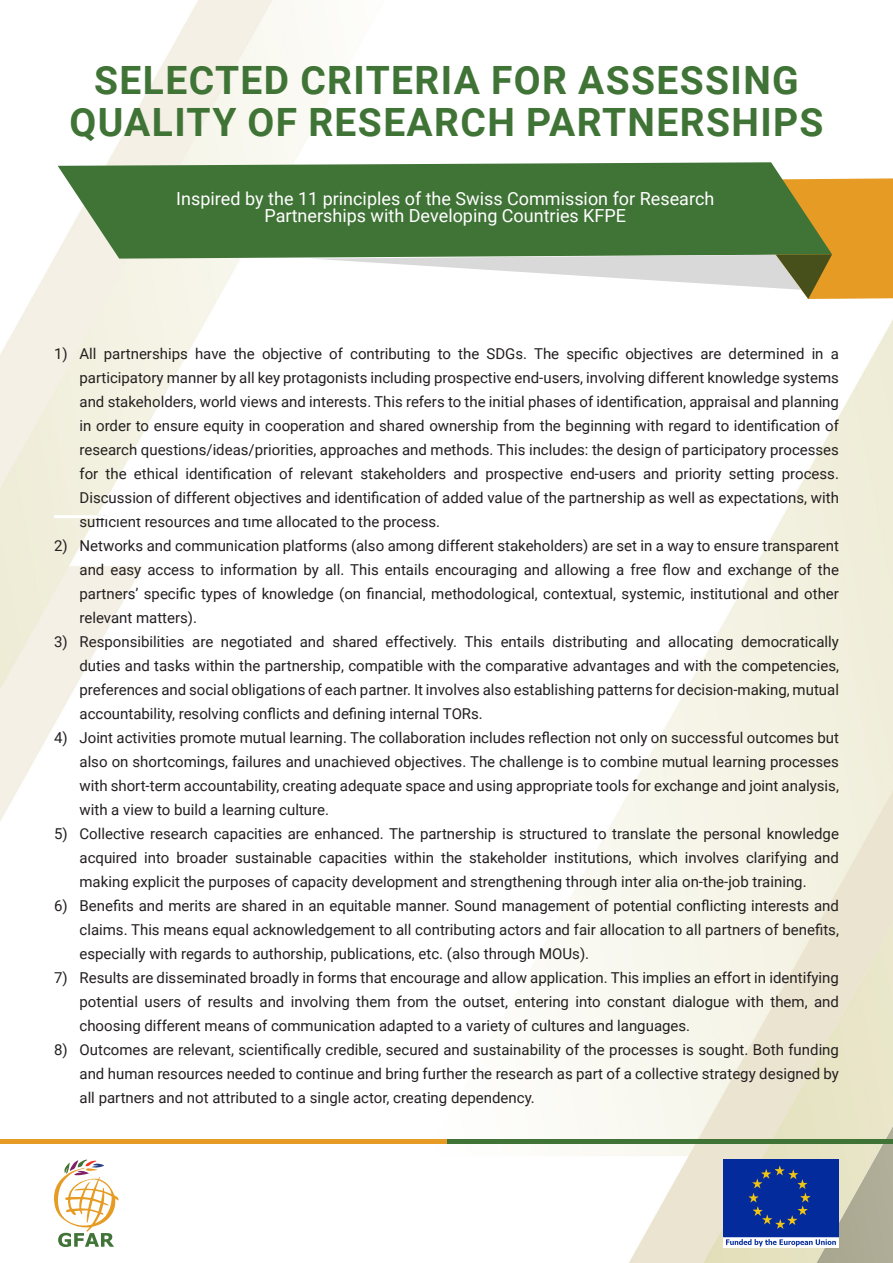
<style>
.page{position:relative;width:893px;height:1263px;background:#fff}
.page>*{position:absolute;margin:0;border:0;box-sizing:border-box;transform-origin:0 0}
.t1{font:700 39px/42px "Roboto";letter-spacing:.035em;color:#407336;text-align:center}
.t2{font:18px/17.7px "Roboto";color:#fff;text-align:center}
.t3{font:15px/24px "Roboto";color:#231f20;text-align:justify}
</style>
<div class="page">
<img style="left:0;top:0;width:893px;height:1263px">
<svg style="left:54px;top:1160px;width:64px;height:87px"></svg>
<hr style="left:0;top:1140px;width:447px;height:4px;background:#e69c24">
<hr style="left:447px;top:1140px;width:446px;height:4px;background:#407336">
<img style="left:723px;top:1160px;width:116px;height:87px">
<hr style="left:54px;top:515px;width:198px;height:3px;background:#fff">
<svg style="left:58px;top:162px;width:774px;height:97px;background:#5f8955"></svg>
<svg style="left:310px;top:178px;width:583px;height:121px"></svg>
<p class="t1" style="left:69px;top:57px;width:756px">SELECTED CRITERIA FOR ASSESSING<br>QUALITY OF RESEARCH PARTNERSHIPS</p>
<p class="t2" style="left:176px;top:189px;width:540px">Inspired by the 11 principles of the Swiss Commission for Research<br>Partnerships with Developing Countries KFPE</p>
<p class="t3" style="left:80px;top:341px;width:761px;text-indent:-26px">1) All partnerships have the objective of contributing to the SDGs. The specific objectives are determined in a participatory manner by all key protagonists including prospective end-users, involving different knowledge systems and stakeholders, world views and interests. This refers to the initial phases of identification, appraisal and planning in order to ensure equity in cooperation and shared ownership from the beginning with regard to identification of research questions/ideas/priorities, approaches and methods. This includes: the design of participatory processes for the ethical identification of relevant stakeholders and prospective end-users and priority setting process.<br>Discussion of different objectives and identification of added value of the partnership as well as expectations, with sufficient resources and time allocated to the process.</p>
<p class="t3" style="left:80px;top:533px;width:761px;text-indent:-26px">2) Networks and communication platforms (also among different stakeholders) are set in a way to ensure transparent and easy access to information by all. This entails encouraging and allowing a free flow and exchange of the partners’ specific types of knowledge (on financial, methodological, contextual, systemic, institutional and other relevant matters).</p>
<p class="t3" style="left:80px;top:629px;width:761px;text-indent:-26px">3) Responsibilities are negotiated and shared effectively. This entails distributing and allocating democratically duties and tasks within the partnership, compatible with the comparative advantages and with the competencies, preferences and social obligations of each partner. It involves also establishing patterns for decision-making, mutual accountability, resolving conflicts and defining internal TORs.</p>
<p class="t3" style="left:80px;top:725px;width:761px;text-indent:-26px">4) Joint activities promote mutual learning. The collaboration includes reflection not only on successful outcomes but also on shortcomings, failures and unachieved objectives. The challenge is to combine mutual learning processes with short-term accountability, creating adequate space and using appropriate tools for exchange and joint analysis, with a view to build a learning culture.</p>
<p class="t3" style="left:80px;top:821px;width:761px;text-indent:-26px">5) Collective research capacities are enhanced. The partnership is structured to translate the personal knowledge acquired into broader sustainable capacities within the stakeholder institutions, which involves clarifying and making explicit the purposes of capacity development and strengthening through inter alia on-the-job training.</p>
<p class="t3" style="left:80px;top:893px;width:761px;text-indent:-26px">6) Benefits and merits are shared in an equitable manner. Sound management of potential conflicting interests and claims. This means equal acknowledgement to all contributing actors and fair allocation to all partners of benefits, especially with regards to authorship, publications, etc. (also through MOUs).</p>
<p class="t3" style="left:80px;top:965px;width:761px;text-indent:-26px">7) Results are disseminated broadly in forms that encourage and allow application. This implies an effort in identifying potential users of results and involving them from the outset, entering into constant dialogue with them, and choosing different means of communication adapted to a variety of cultures and languages.</p>
<p class="t3" style="left:80px;top:1037px;width:761px;text-indent:-26px">8) Outcomes are relevant, scientifically credible, secured and sustainability of the processes is sought. Both funding and human resources needed to continue and bring further the research as part of a collective strategy designed by all partners and not attributed to a single actor, creating dependency.</p>
</div>
